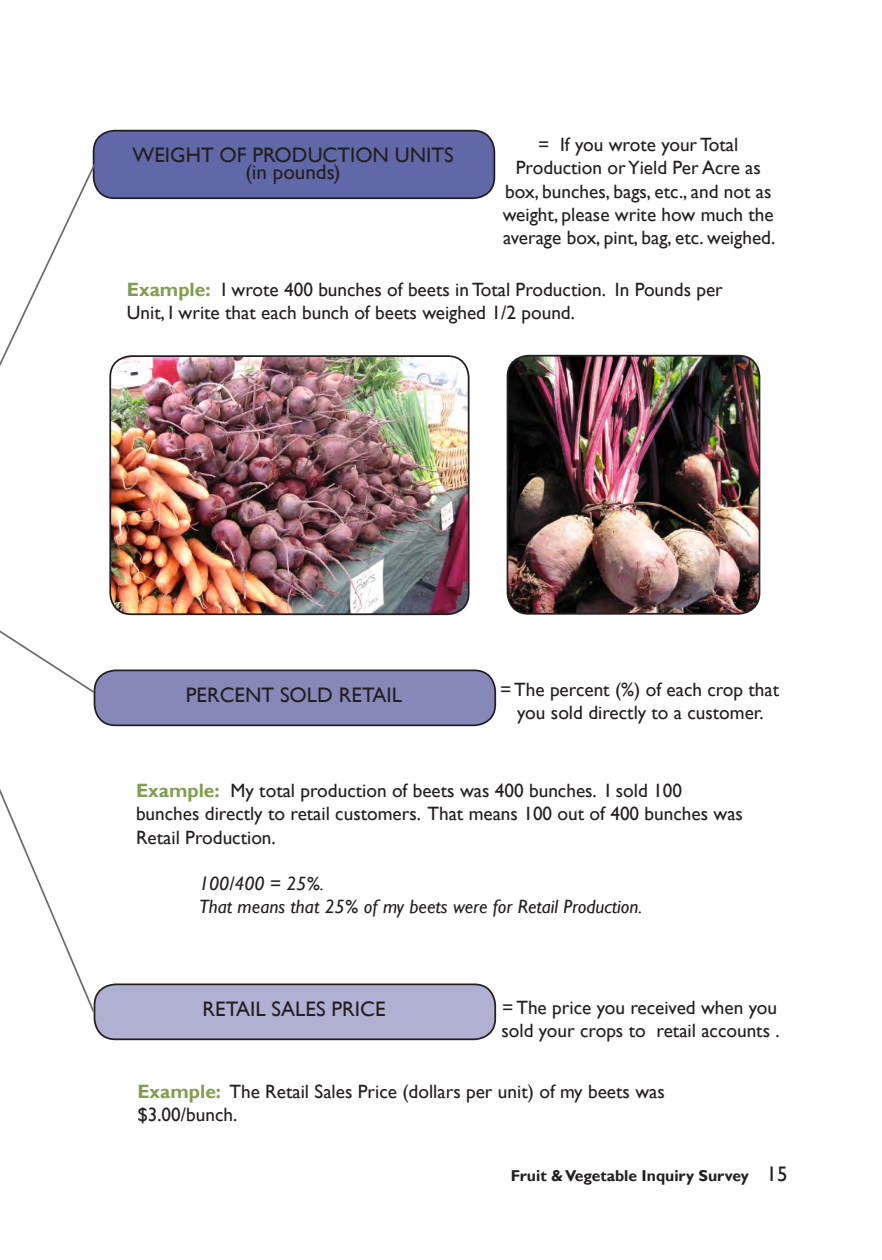
<style>
.page{position:relative;width:882px;height:1260px;background:#fff}
.page>*{position:absolute;margin:0;border:0;box-sizing:border-box;transform-origin:0 0}
.table_heading{font:21px/17.5px "Gill Sans";color:#231f20;text-align:center}
.t1{font:19.25px/23.1px "Gill Sans";color:#231f20}
.t2{font:italic 19.25px "Gill Sans";color:#231f20}
.t3{font:700 15.75px "Gill Sans";color:#231f20}
.s1{font-weight:700;color:#809e4f}
.s2{font-weight:400;font-size:21px}
</style>
<div class="page">
<div style="left:94px;top:131px;width:400px;height:67px;background:#6168a7;border-radius:21px"></div>
<div style="left:93px;top:130px;width:402px;height:69px;border:2px solid #231f20;border-radius:21px"></div>
<div style="left:94px;top:670px;width:401px;height:55px;background:#8688ba;border-radius:21px"></div>
<div style="left:94px;top:670px;width:402px;height:56px;border:2px solid #231f20;border-radius:21px"></div>
<div style="left:94px;top:984px;width:401px;height:55px;background:#afb0d2;border-radius:21px"></div>
<div style="left:94px;top:983px;width:402px;height:57px;border:2px solid #231f20;border-radius:21px"></div>
<svg style="left:0;top:162px;width:97px;height:204px"></svg>
<svg style="left:0;top:630px;width:96px;height:384px"></svg>
<img style="left:508px;top:356px;width:252px;height:258px">
<div style="left:507px;top:355px;width:253px;height:260px;border:2px solid #231f20;border-radius:21px"></div>
<img style="left:112px;top:358px;width:355px;height:256px">
<div style="left:109px;top:355px;width:361px;height:260px;border:2px solid #231f20;border-radius:21px"></div>
<p class="table_heading" style="left:133px;top:146px;width:323px">WEIGHT OF PRODUCTION UNITS (in pounds)</p>
<p class="t1" style="left:538px;top:134px;width:202px">= If you wrote your Total</p>
<p class="t1" style="left:503px;top:157px;width:274px;text-align:center">Production or Yield Per Acre as box, bunches, bags, etc., and not as weight, please write how much the average box, pint, bag, etc. weighed.</p>
<p class="t1" style="left:127px;top:278px;width:598px"><span class="s1">Example:</span> I wrote 400 bunches of beets in Total Production. In Pounds per<br>Unit, I write that each bunch of beets weighed 1/2 pound.</p>
<p class="table_heading" style="left:186px;top:686px;width:218px">PERCENT SOLD RETAIL</p>
<p class="t1" style="left:500px;top:679px;width:281px;text-align:center">= The percent (%) of each crop that you sold directly to a customer.</p>
<p class="t1" style="left:136px;top:780px;width:609px"><span class="s1">Example:</span> My total production of beets was 400 bunches. I sold 100 bunches directly to retail customers. That means 100 out of 400 bunches was<br>Retail Production.</p>
<p class="t2" style="left:199px;top:872px;width:127px">100/400 = 25%.</p>
<p class="t2" style="left:199px;top:895px;width:445px">That means that 25% of my beets were for Retail Production.</p>
<p class="table_heading" style="left:202px;top:1000px;width:185px">RETAIL SALES PRICE</p>
<p class="t1" style="left:501px;top:996px;width:280px">= The price you received when you sold your crops to retail accounts .</p>
<p class="t1" style="left:137px;top:1080px;width:529px"><span class="s1">Example:</span> The Retail Sales Price (dollars per unit) of my beets was</p>
<p class="t1" style="left:137px;top:1103px;width:102px">$3.00/bunch.</p>
<p class="t3" style="left:511px;top:1166px;width:278px">Fruit &amp; Vegetable Inquiry Survey <span class="s2">15</span></p>
</div>
